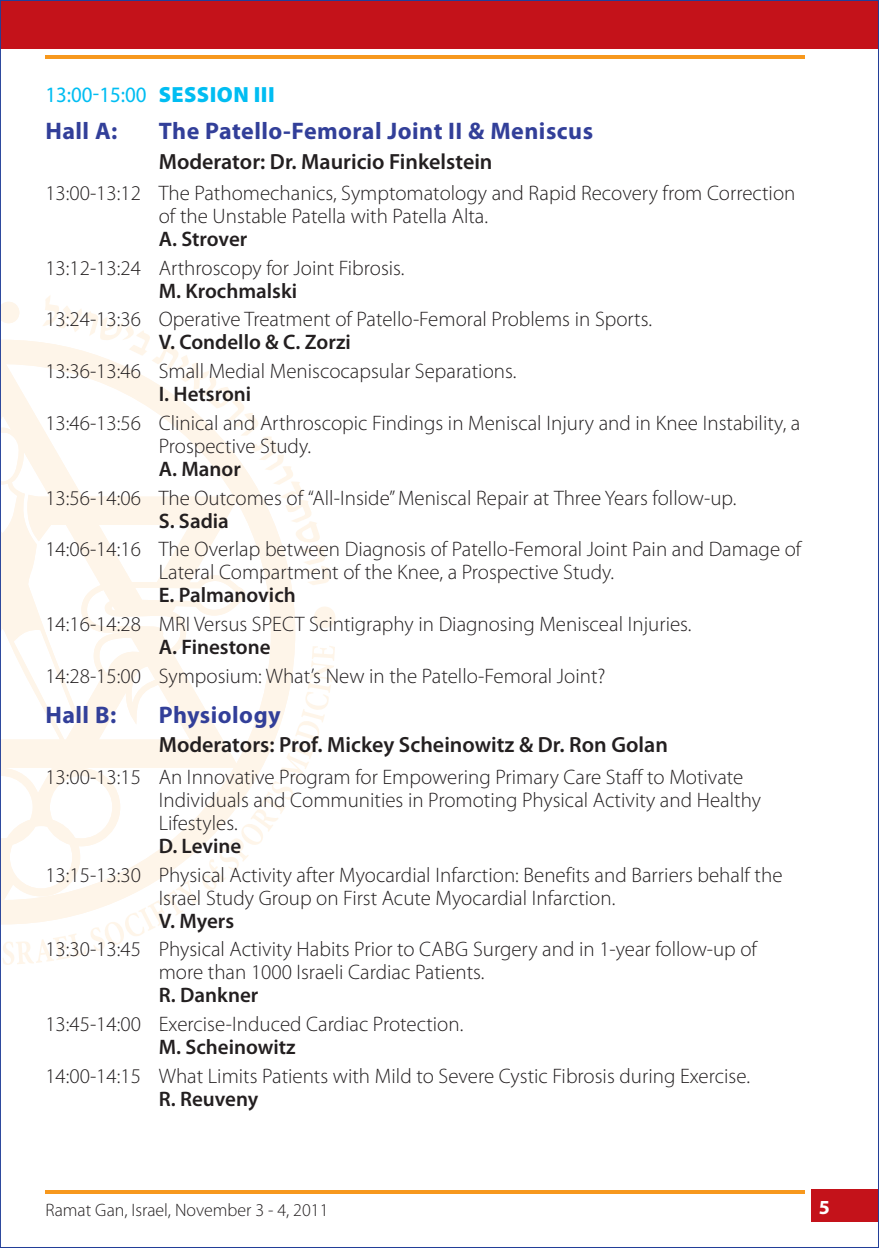
<style>
.page{position:relative;width:879px;height:1248px;background:#fff}
.page>*{position:absolute;margin:0;border:0;box-sizing:border-box;transform-origin:0 0}
.t1{font:700 24px "Myriad Pro";letter-spacing:.02em;color:#323f99}
.t2{font:600 22px "Myriad Pro";color:#231f20}
.t3{font:22px "Myriad Pro";color:#01bdf2;scale:.95 1}
.t4{font:300 21px/23px "Myriad Pro";color:#231f20}
.t5{font:600 21px "Myriad Pro";color:#231f20}
.t6{font:700 20px "Myriad Pro";color:#fff}
.t7{font:300 18px "Myriad Pro";color:#231f20}
.s1{font-weight:900}
</style>
<div class="page">
<svg style="left:335px;top:1190px;width:470px;height:3px"></svg>
<hr style="left:45px;top:55px;width:760px;height:4px;background:#f7981d">
<div style="left:811px;top:1189px;width:68px;height:32px;background:#c4121a"></div>
<div style="left:0;top:0;width:879px;height:49px;background:#c4121a"></div>
<svg style="left:2px;top:296px;width:333px;height:898px"></svg>
<p class="t3" style="left:45px;top:81px;width:243px">13:00-15:00 <span class="s1">SESSION III</span></p>
<p class="t1" style="left:45px;top:115px;width:74px">Hall A:</p>
<p class="t1" style="left:159px;top:115px;width:436px">The Patello-Femoral Joint II &amp; Meniscus</p>
<p class="t2" style="left:159px;top:147px;width:335px">Moderator: Dr. Mauricio Finkelstein</p>
<p class="t4" style="left:159px;top:181px;width:638px;text-indent:-113px">13:00-13:12 The Pathomechanics, Symptomatology and Rapid Recovery from Correction of the Unstable Patella with Patella Alta.</p>
<p class="t5" style="left:159px;top:225px;width:90px">A. Strover</p>
<p class="t4" style="left:45px;top:256px;width:361px">13:12-13:24 Arthroscopy for Joint Fibrosis.</p>
<p class="t5" style="left:159px;top:277px;width:140px">M. Krochmalski</p>
<p class="t4" style="left:45px;top:308px;width:608px">13:24-13:36 Operative Treatment of Patello-Femoral Problems in Sports.</p>
<p class="t5" style="left:159px;top:329px;width:194px">V. Condello &amp; C. Zorzi</p>
<p class="t4" style="left:45px;top:359px;width:472px">13:36-13:46 Small Medial Meniscocapsular Separations.</p>
<p class="t5" style="left:159px;top:380px;width:94px">I. Hetsroni</p>
<p class="t4" style="left:159px;top:411px;width:643px;text-indent:-113px">13:46-13:56 Clinical and Arthroscopic Findings in Meniscal Injury and in Knee Instability, a<br>Prospective Study.</p>
<p class="t5" style="left:159px;top:455px;width:84px">A. Manor</p>
<p class="t4" style="left:45px;top:486px;width:692px">13:56-14:06 The Outcomes of “All-Inside” Meniscal Repair at Three Years follow-up.</p>
<p class="t5" style="left:159px;top:507px;width:72px">S. Sadia</p>
<p class="t4" style="left:159px;top:537px;width:644px;text-indent:-113px">14:06-14:16 The Overlap between Diagnosis of Patello-Femoral Joint Pain and Damage of<br>Lateral Compartment of the Knee, a Prospective Study.</p>
<p class="t5" style="left:159px;top:581px;width:139px">E. Palmanovich</p>
<p class="t4" style="left:45px;top:612px;width:648px">14:16-14:28 MRI Versus SPECT Scintigraphy in Diagnosing Menisceal Injuries.</p>
<p class="t5" style="left:159px;top:633px;width:113px">A. Finestone</p>
<p class="t4" style="left:45px;top:663px;width:562px">14:28-15:00 Symposium: What’s New in the Patello-Femoral Joint?</p>
<p class="t1" style="left:45px;top:699px;width:72px">Hall B:</p>
<p class="t1" style="left:159px;top:699px;width:123px">Physiology</p>
<p class="t2" style="left:159px;top:731px;width:511px">Moderators: Prof. Mickey Scheinowitz &amp; Dr. Ron Golan</p>
<p class="t4" style="left:159px;top:765px;width:604px;text-indent:-113px">13:00-13:15 An Innovative Program for Empowering Primary Care Staff to Motivate<br>Individuals and Communities in Promoting Physical Activity and Healthy<br>Lifestyles.</p>
<p class="t5" style="left:159px;top:832px;width:84px">D. Levine</p>
<p class="t4" style="left:159px;top:862px;width:625px;text-indent:-113px">13:15-13:30 Physical Activity after Myocardial Infarction: Benefits and Barriers behalf the<br>Israel Study Group on First Acute Myocardial Infarction.</p>
<p class="t5" style="left:159px;top:907px;width:77px">V. Myers</p>
<p class="t4" style="left:45px;top:937px;width:391px">13:30-13:45 Physical Activity Habits Prior to Cabg</p>
<p class="t4" style="left:159px;top:937px;width:600px;text-indent:314px">Surgery and in 1-year follow-up of more than 1000 Israeli Cardiac Patients.</p>
<p class="t5" style="left:159px;top:981px;width:101px">R. Dankner</p>
<p class="t4" style="left:45px;top:1012px;width:419px">13:45-14:00 Exercise-Induced Cardiac Protection.</p>
<p class="t5" style="left:159px;top:1033px;width:138px">M. Scheinowitz</p>
<p class="t4" style="left:45px;top:1063px;width:706px">14:00-14:15 What Limits Patients with Mild to Severe Cystic Fibrosis during Exercise.</p>
<p class="t5" style="left:159px;top:1085px;width:101px">R. Reuveny</p>
<p class="t7" style="left:45px;top:1199px;width:285px">Ramat Gan, Israel, November 3 - 4, 2011</p>
<p class="t6" style="left:819px;top:1193px;width:13px">5</p>
</div>
